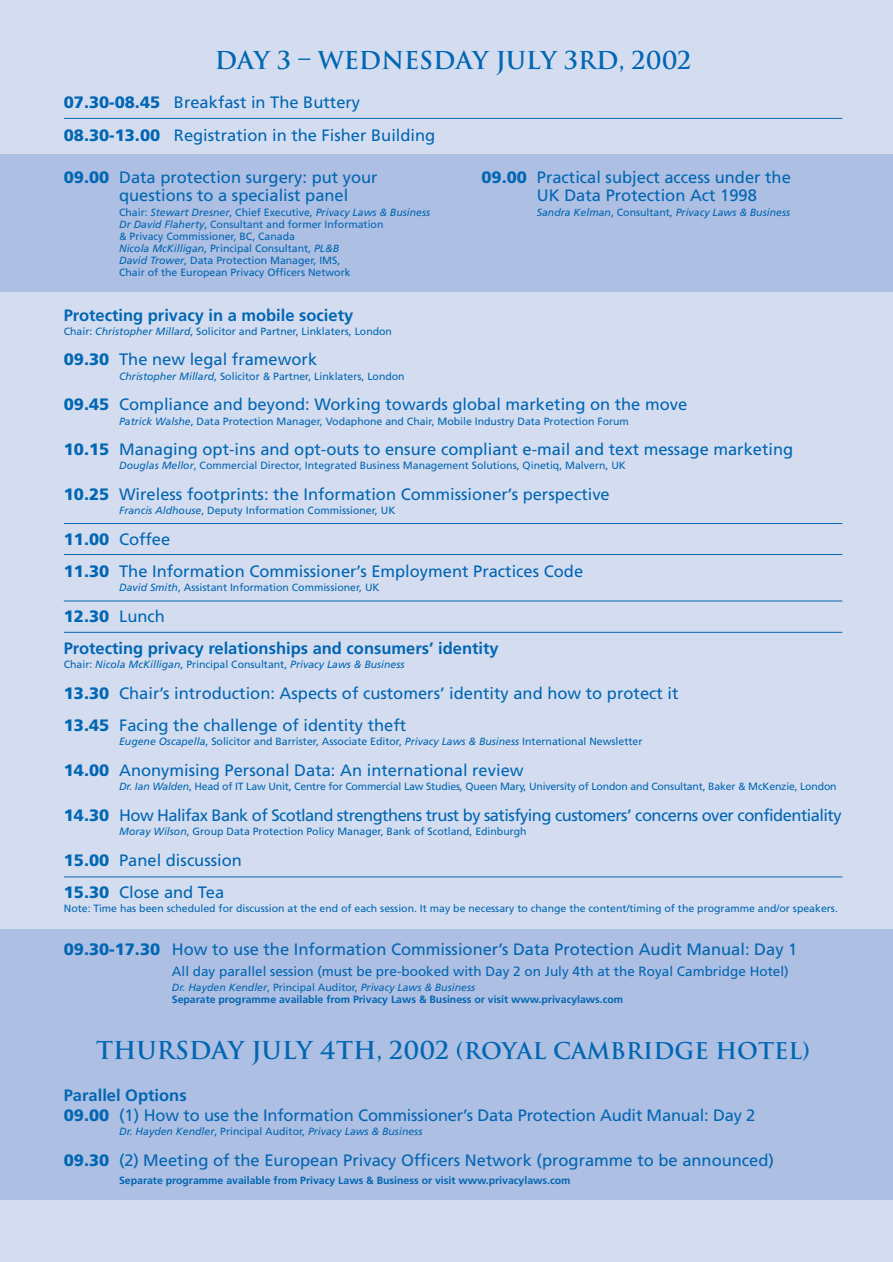
<style>
.page{position:relative;width:893px;height:1262px;background:#fff}
.page>*{position:absolute;margin:0;border:0;box-sizing:border-box;transform-origin:0 0}
.t1{font:700 24px "Trajan";color:#0166b3}
.t2{font:700 22.5px "Trajan";color:#0166b3}
.t3{font:16.5px/32.1px "Frutiger";color:#0166b3}
.t4{font:700 16.5px/32.1px "Frutiger";color:#0166b3}
.t5{font:16.5px "Frutiger";letter-spacing:-.035em;color:#0166b3}
.t6{font:13.5px "Frutiger";color:#0166b3}
.t7{font:10.5px/12px "Frutiger";color:#0166b3}
.t8{font:700 10.5px/12px "Frutiger";color:#0166b3}
.t9{font:italic 10.5px "Frutiger";color:#0166b3}
.s1{font-weight:900}
.s2{font-style:normal}
.s3{font-style:italic}
.s4{font-weight:400}
.s5{font-weight:400;font-style:italic}
.s6{font-size:24px}
.s7{font-weight:700}
</style>
<div class="page">
<div style="left:0;top:0;width:892px;height:1261px;background:#d4ddef"></div>
<div style="left:0;top:928px;width:892px;height:271px;background:#adbfe2"></div>
<div style="left:0;top:155px;width:892px;height:137px;background:#adbfe2"></div>
<hr style="left:64px;top:118px;width:778px;height:1px;background:#0166b3">
<hr style="left:64px;top:632px;width:778px;height:1px;background:#0166b3">
<hr style="left:64px;top:523px;width:778px;height:1px;background:#0166b3">
<hr style="left:64px;top:554px;width:778px;height:1px;background:#0166b3">
<hr style="left:64px;top:600px;width:778px;height:1px;background:#0166b3">
<hr style="left:64px;top:876px;width:778px;height:1px;background:#0166b3">
<h1 class="t1" style="left:215px;top:47px;width:478px">DAY 3 – WEDNESDAY JULY 3RD, 2002</h1>
<h3 class="t3" style="left:64px;top:88px;width:373px"><span class="s1">07.30-08.45</span> Breakfast in The Buttery<br><span class="s1">08.30-13.00</span> Registration in the Fisher Building</h3>
<h3 class="t3" style="left:537px;top:170px;width:255px;line-height:18px;text-indent:-55px"><span class="s1">09.00</span> Practical subject access under the<br>UK Data Protection Act 1998</h3>
<p class="t9" style="left:537px;top:208px;width:255px">Sandra Kelman<span class="s2">, Consultant,</span> Privacy Laws &amp; Business</p>
<h3 class="t3" style="left:119px;top:170px;width:260px;line-height:18px;text-indent:-55px"><span class="s1">09.00</span> Data protection surgery: put your questions to a specialist panel</h3>
<p class="t7" style="left:119px;top:207px;width:312px">Chair: <span class="s3">Stewart Dresner</span>, Chief Executive, <span class="s3">Privacy Laws &amp; Business Dr David Flaherty</span>, Consultant and former Information<br>&amp; Privacy Commissioner, BC, Canada<br><span class="s3">Nicola McKilligan</span>, Principal Consultant, <span class="s3">PL&amp;B<br>David Trower</span>, Data Protection Manager, IMS,<br>Chair of the European Privacy Officers Network</p>
<h3 class="t4" style="left:64px;top:300px;width:291px">Protecting privacy in a mobile society</h3>
<p class="t7" style="left:64px;top:326px;width:330px">Chair: <span class="s3">Christopher Millard</span>, Solicitor and Partner, Linklaters, London</p>
<h3 class="t3" style="left:64px;top:345px;width:255px"><span class="s1">09.30</span> The new legal framework</h3>
<p class="t7" style="left:119px;top:371px;width:287px"><span class="s3">Christopher Millard</span>, Solicitor &amp; Partner, Linklaters, London</p>
<h3 class="t3" style="left:64px;top:390px;width:625px"><span class="s1">09.45</span> Compliance and beyond: Working towards global marketing on the move</h3>
<p class="t7" style="left:119px;top:416px;width:511px"><span class="s3">Patrick Walshe</span>, Data Protection Manager, Vodaphone and Chair, Mobile Industry Data Protection Forum</p>
<h3 class="t3" style="left:64px;top:435px;width:731px"><span class="s1">10.15</span> Managing opt-ins and opt-outs to ensure compliant e-mail and text message marketing</h3>
<p class="t7" style="left:119px;top:461px;width:508px"><span class="s3">Douglas Mellor</span>, Commercial Director, Integrated Business Management Solutions, Qinetiq, Malvern, UK</p>
<h3 class="t3" style="left:64px;top:480px;width:547px"><span class="s1">10.25</span> Wireless footprints: the Information Commissioner’s perspective</h3>
<p class="t7" style="left:119px;top:506px;width:278px"><span class="s3">Francis Aldhouse</span>, Deputy Information Commissioner, UK</p>
<h3 class="t3" style="left:64px;top:525px;width:521px"><span class="s1">11.00</span> Coffee<br><span class="s1">11.30</span> The Information Commissioner’s Employment Practices Code</h3>
<p class="t7" style="left:119px;top:583px;width:262px"><span class="s3">David Smith</span>, Assistant Information Commissioner, UK</p>
<h3 class="t4" style="left:64px;top:602px;width:436px"><span class="s1">12.30</span> <span class="s4">Lunch<br></span>Protecting privacy relationships and consumers’ identity</h3>
<p class="t9" style="left:64px;top:661px;width:342px"><span class="s2">Chair:</span> Nicola McKilligan<span class="s2">, Principal Consultant,</span> Privacy Laws &amp; Business</p>
<h3 class="t3" style="left:64px;top:679px;width:616px"><span class="s1">13.30</span> Chair’s introduction: Aspects of customers’ identity and how to protect it<br><span class="s1">13.45</span> Facing the challenge of identity theft</h3>
<p class="t7" style="left:119px;top:737px;width:525px"><span class="s3">Eugene Oscapella</span>, Solicitor and Barrister, Associate Editor, <span class="s3">Privacy Laws &amp; Business</span> International Newsletter</p>
<h3 class="t3" style="left:64px;top:756px;width:461px"><span class="s1">14.00</span> Anonymising Personal Data: An international review</h3>
<p class="t7" style="left:119px;top:781px;width:719px"><span class="s3">Dr. Ian Walden</span>, Head of IT Law Unit, Centre for Commercial Law Studies, Queen Mary, University of London and Consultant, Baker &amp; McKenzie, London</p>
<h3 class="t5" style="left:64px;top:809px;width:779px"><span class="s1">14.30</span> How Halifax Bank of Scotland strengthens trust by satisfying customers’ concerns over confidentiality</h3>
<p class="t7" style="left:119px;top:826px;width:409px"><span class="s3">Moray Wilson</span>, Group Data Protection Policy Manager, Bank of Scotland, Edinburgh</p>
<h3 class="t3" style="left:64px;top:846px;width:180px"><span class="s1">15.00</span> Panel discussion<br><span class="s1">15.30</span> Close and Tea</h3>
<p class="t7" style="left:64px;top:903px;width:775px">Note: Time has been scheduled for discussion at the end of each session. It may be necessary to change the content/timing of the programme and/or speakers.</p>
<h3 class="t3" style="left:64px;top:935px;width:735px"><span class="s1">09.30-17.30</span> How to use the Information Commissioner’s Data Protection Audit Manual: Day 1</h3>
<p class="t6" style="left:172px;top:967px;width:618px">All day parallel session (must be pre-booked with Day 2 on July 4th at the Royal Cambridge Hotel)</p>
<p class="t8" style="left:172px;top:982px;width:453px"><span class="s5">Dr. Hayden Kendler</span><span class="s4">, Principal Auditor,</span> <span class="s5">Privacy Laws &amp; Business<br></span>Separate programme available from Privacy Laws &amp; Business or visit www.privacylaws.com</p>
<h2 class="t2" style="left:96px;top:1037px;width:715px"><span class="s6">THURSDAY JULY 4TH, 2002</span> (ROYAL CAMBRIDGE HOTEL)</h2>
<h3 class="t3" style="left:64px;top:1086px;width:693px;line-height:20.1px"><span class="s7">Parallel Options<br></span><span class="s1">09.00</span> (1) How to use the Information Commissioner’s Data Protection Audit Manual: Day 2</h3>
<p class="t9" style="left:119px;top:1127px;width:305px">Dr. Hayden Kendler<span class="s2">, Principal Auditor,</span> Privacy Laws &amp; Business</p>
<h3 class="t3" style="left:64px;top:1145px;width:711px"><span class="s1">09.30</span> (2) Meeting of the European Privacy Officers Network (programme to be announced)</h3>
<p class="t8" style="left:119px;top:1175px;width:453px">Separate programme available from Privacy Laws &amp; Business or visit www.privacylaws.com</p>
</div>
